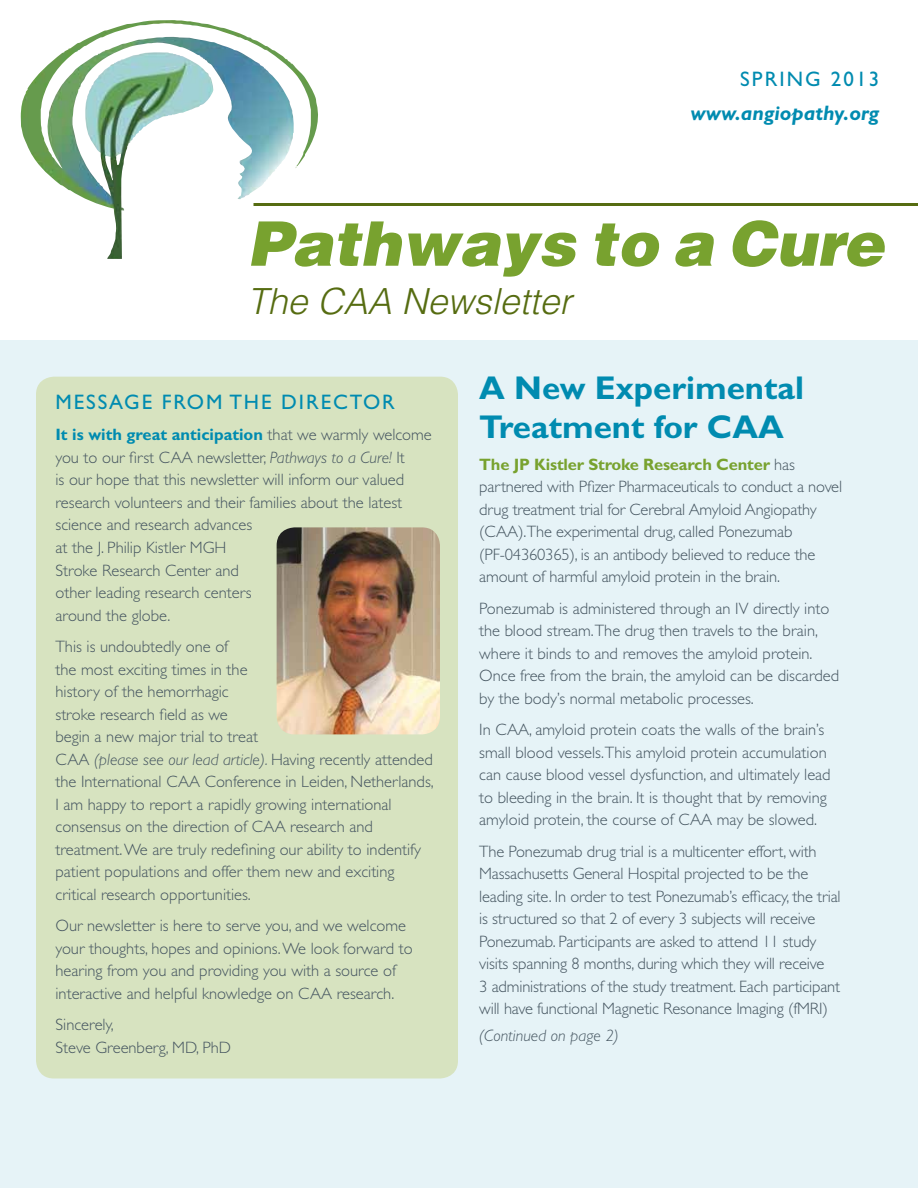
<style>
.page{position:relative;width:918px;height:1188px;background:#fff}
.page>*{position:absolute;margin:0;border:0;box-sizing:border-box;transform-origin:0 0}
.t1{font:italic 900 61.5px "Helvetica LT Std";color:#78a22f}
.t2{font:italic 300 36px "Helvetica LT Std";color:#566c11}
.t3{font:700 33px/39px "Gill Sans Std";color:#008bb0}
.t4{font:21px "Gill Sans Std";letter-spacing:.1em;color:#008bb0}
.t5{font:italic 700 21px "Gill Sans Std";color:#008bb0}
.t6{font:300 16.5px/22.5px "Gill Sans Std";color:#455560}
.t7{font:italic 300 16.5px "Gill Sans Std";color:#455560}
.s1{font-weight:700;color:#008bb0}
.s2{font-style:italic}
.s3{font-weight:700;color:#78a22f}
</style>
<div class="page">
<div style="left:0;top:341px;width:918px;height:847px;background:#e6f3f7"></div>
<img style="left:21px;top:20px;width:193px;height:239px">
<div style="left:36px;top:377px;width:422px;height:701px;background:#d7e3c0;border-radius:18px"></div>
<img style="left:277px;top:527px;width:163px;height:207px">
<hr style="left:254px;top:203px;width:664px;height:3px;background:#566c11">
<p class="t4" style="left:740px;top:67px;width:141px">SPRING 2013</p>
<p class="t5" style="left:690px;top:101px;width:190px">www.angiopathy.org</p>
<h1 class="t1" style="left:248px;top:203px;width:638px">Pathways to a Cure</h1>
<h2 class="t2" style="left:248px;top:278px;width:326px">The CAA Newsletter</h2>
<p class="t4" style="left:56px;top:390px;width:337px">MESSAG E FROM THE DIRECTOR</p>
<p class="t6" style="left:56px;top:424px;width:378px"><span class="s1">It is with great anticipation</span> that we warmly welcome you to our first CAA newsletter, <span class="s2">Pathways to a Cure!</span> It<br>is our hope that this newsletter will inform our valued research volunteers and their families about the latest science and research advances<br>at the J. Philip Kistler MGH<br>Stroke Research Center and<br>other leading research centers<br>around the globe.</p>
<p class="t6" style="left:56px;top:635px;width:380px">This is undoubtedly one of<br>the most exciting times in the<br>history of the hemorrhagic<br>stroke research field as we<br>begin a new major trial to treat<br>CAA <span class="s2">(please see our lead article).</span> Having recently attended the International CAA Conference in Leiden, Netherlands, I am happy to report a rapidly growing international consensus on the direction of CAA research and treatment. We are truly redefining our ability to indentify patient populations and offer them new and exciting critical research opportunities.</p>
<p class="t6" style="left:56px;top:914px;width:359px">Our newsletter is here to serve you, and we welcome your thoughts, hopes and opinions. We look forward to hearing from you and providing you with a source of interactive and helpful knowledge on CAA research.</p>
<p class="t6" style="left:56px;top:1014px;width:177px">Sincerely,<br>Steve Greenberg, MD, PhD</p>
<h3 class="t3" style="left:479px;top:368px;width:326px">A New Experimental<br>Treatment for CAA</h3>
<p class="t6" style="left:479px;top:453px;width:364px"><span class="s3">The JP Kistler Stroke Research Center</span> has partnered with Pfizer Pharmaceuticals to conduct a novel drug treatment trial for Cerebral Amyloid Angiopathy (CAA).The experimental drug, called Ponezumab (PF-04360365), is an antibody believed to reduce the amount of harmful amyloid protein in the brain.</p>
<p class="t6" style="left:479px;top:597px;width:362px">Ponezumab is administered through an IV directly into the blood stream.The drug then travels to the brain, where it binds to and removes the amyloid protein.<br>Once free from the brain, the amyloid can be discarded by the body’s normal metabolic processes.</p>
<p class="t6" style="left:479px;top:719px;width:353px">In CAA, amyloid protein coats the walls of the brain’s small blood vessels.This amyloid protein accumulation can cause blood vessel dysfunction, and ultimately lead to bleeding in the brain. It is thought that by removing amyloid protein, the course of CAA may be slowed.</p>
<p class="t6" style="left:479px;top:840px;width:363px">The Ponezumab drug trial is a multicenter effort, with Massachusetts General Hospital projected to be the leading site. In order to test Ponezumab’s efficacy, the trial is structured so that 2 of every 3 subjects will receive Ponezumab. Participants are asked to attend 11 study visits spanning 8 months, during which they will receive<br>3 administrations of the study treatment. Each participant will have functional Magnetic Resonance Imaging (fMRI)</p>
<p class="t7" style="left:479px;top:1027px;width:141px">(Continued on page 2)</p>
</div>
